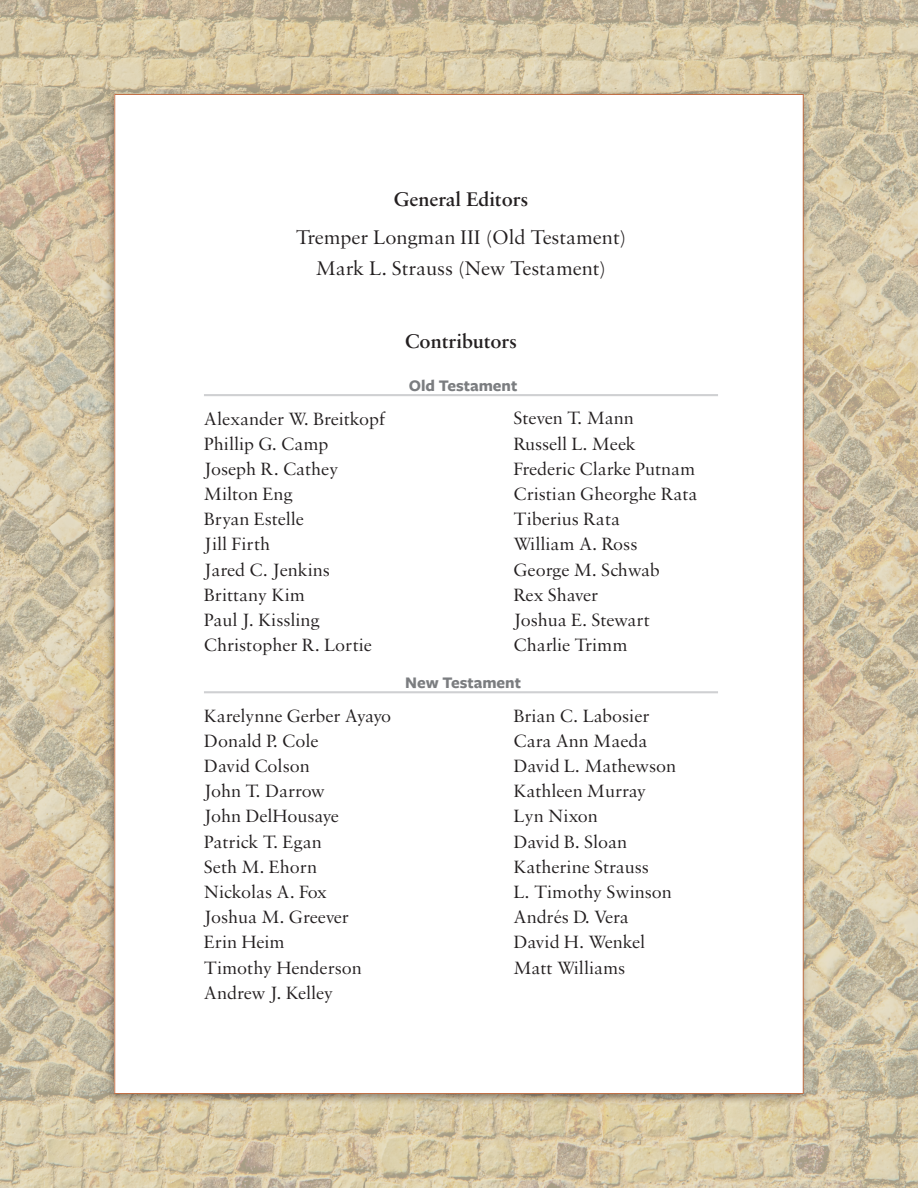
<style>
.page{position:relative;width:918px;height:1188px;background:#fff}
.page>*{position:absolute;margin:0;border:0;box-sizing:border-box;transform-origin:0 0}
.t1{font:21px/37.8px "Sabon MT Pro";color:#231f20;text-align:center}
.t2{font:600 21px "Sabon MT Pro";color:#231f20}
.t3{font:18.9px/25.2px "Baker Sabon MT Pro Revised";color:#231f20}
.t4{font:700 16.8px "Freight Sans Pro";color:#7b7d80}
.s1{font-weight:600}
</style>
<div class="page">
<img style="left:0;top:0;width:918px;height:1188px">
<div style="left:104px;top:90px;width:705px;height:1015px;background:#231f20;opacity:.45"></div>
<div style="left:115px;top:94px;width:688px;height:1000px;background:#fff"></div>
<hr style="left:204px;top:394px;width:514px;height:2px;background:#cfd0d2">
<hr style="left:204px;top:691px;width:514px;height:2px;background:#cfd0d2">
<p class="t1" style="left:296px;top:180px;width:332px"><span class="s1">General Editors<br></span>Tremper Longman III (Old Testament)</p>
<p class="t1" style="left:316px;top:249px;width:292px">Mark L. Strauss (New Testament)</p>
<p class="t2" style="left:405px;top:328px;width:114px">Contributors</p>
<p class="t4" style="left:409px;top:374px;width:110px">Old Testament</p>
<p class="t3" style="left:204px;top:405px;width:183px">Alexander W. Breitkopf<br>Phillip G. Camp<br>Joseph R. Cathey<br>Milton Eng<br>Bryan Estelle<br>Jill Firth<br>Jared C. Jenkins<br>Brittany Kim<br>Paul J. Kissling<br>Christopher R. Lortie</p>
<p class="t3" style="left:514px;top:405px;width:186px">Steven T. Mann<br>Russell L. Meek<br>Frederic Clarke Putnam<br>Cristian Gheorghe Rata<br>Tiberius Rata<br>William A. Ross<br>George M. Schwab<br>Rex Shaver<br>Joshua E. Stewart<br>Charlie Trimm</p>
<p class="t4" style="left:405px;top:671px;width:117px">New Testament</p>
<p class="t3" style="left:204px;top:702px;width:189px">Karelynne Gerber Ayayo<br>Donald P. Cole<br>David Colson<br>John T. Darrow<br>John DelHousaye<br>Patrick T. Egan<br>Seth M. Ehorn<br>Nickolas A. Fox<br>Joshua M. Greever<br>Erin Heim<br>Timothy Henderson<br>Andrew J. Kelley</p>
<p class="t3" style="left:514px;top:702px;width:164px">Brian C. Labosier<br>Cara Ann Maeda<br>David L. Mathewson<br>Kathleen Murray<br>Lyn Nixon<br>David B. Sloan<br>Katherine Strauss<br>L. Timothy Swinson<br>Andrés D. Vera<br>David H. Wenkel<br>Matt Williams</p>
</div>
